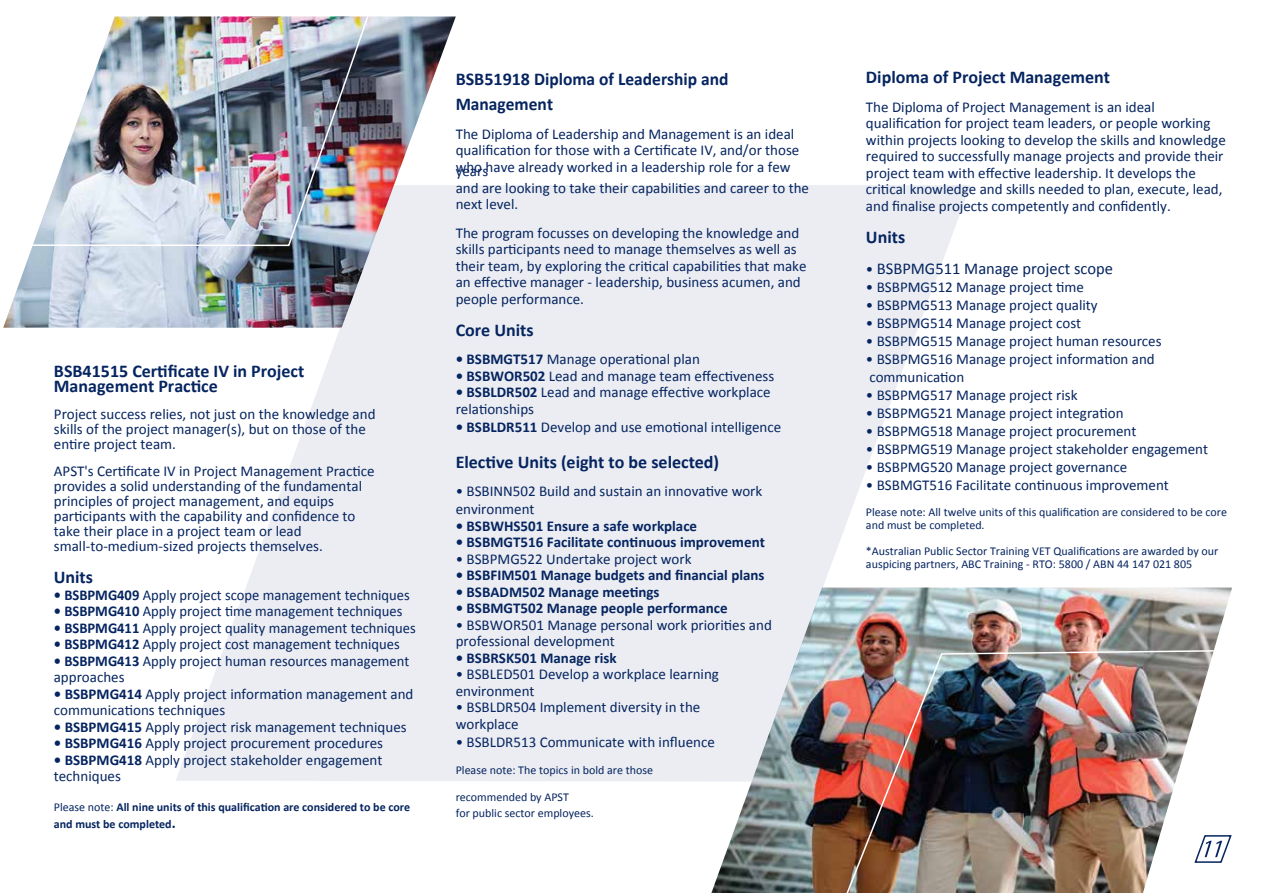
<style>
.page{position:relative;width:1263px;height:893px;background:#fff}
.page>*{position:absolute;margin:0;border:0;box-sizing:border-box;transform-origin:0 0}
.t1{font:700 18px/15px "Calibri";color:#052460}
.t2{font:16.5px "Calibri";color:#052460}
.t3{font:15px/16.5px "Calibri";color:#052460}
.t4{font:700 15px "Calibri";color:#052460}
.t5{font:12px/13.5px "Calibri";color:#052460}
.t6{font:700 12px/16.5px "Calibri";color:#052460}
.s1{font-weight:700}
.s2{font-weight:400}
.s3{font-size:15px}
</style>
<div class="page">
<img style="left:711px;top:587px;width:521px;height:306px">
<img style="left:3px;top:16px;width:453px;height:312px">
<svg style="left:176px;top:185px;width:795px;height:597px;fill:#ebedf2"></svg>
<img style="left:844px;top:649px;width:388px;height:244px">
<img style="left:3px;top:16px;width:372px;height:231px">
<p class="t1" style="left:54px;top:364px;width:252px">BSB41515 Certificate IV in Project<br>Management Practice</p>
<p class="t3" style="left:54px;top:407px;width:323px;line-height:15px">Project success relies, not just on the knowledge and skills of the project manager(s), but on those of the entire project team.</p>
<p class="t3" style="left:54px;top:464px;width:322px;line-height:15px">APST's Certificate IV in Project Management Practice provides a solid understanding of the fundamental principles of project management, and equips participants with the capability and confidence to take their place in a project team or lead small-to-medium-sized projects themselves.</p>
<p class="t1" style="left:54px;top:570px;width:41px">Units</p>
<p class="t3" style="left:54px;top:586px;width:357px"><span class="s1">• BSBPMG409</span> Apply project scope management techniques</p>
<p class="t3" style="left:54px;top:603px;width:350px"><span class="s1">• BSBPMG410</span> Apply project time management techniques</p>
<p class="t3" style="left:54px;top:619px;width:363px"><span class="s1">• BSBPMG411</span> Apply project quality management techniques</p>
<p class="t3" style="left:54px;top:636px;width:347px"><span class="s1">• BSBPMG412</span> Apply project cost management techniques</p>
<p class="t3" style="left:54px;top:652px;width:357px"><span class="s1">• BSBPMG413</span> Apply project human resources management approaches</p>
<p class="t3" style="left:54px;top:685px;width:361px"><span class="s1">• BSBPMG414</span> Apply project information management and communications techniques</p>
<p class="t3" style="left:54px;top:718px;width:354px"><span class="s1">• BSBPMG415</span> Apply project risk management techniques</p>
<p class="t3" style="left:54px;top:735px;width:331px"><span class="s1">• BSBPMG416</span> Apply project procurement procedures</p>
<p class="t3" style="left:54px;top:751px;width:330px"><span class="s1">• BSBPMG418</span> Apply project stakeholder engagement techniques</p>
<p class="t6" style="left:54px;top:799px;width:358px"><span class="s2">Please note:</span> All nine units of this qualification are considered to be core and must be completed<span class="s3">.</span></p>
<p class="t1" style="left:456px;top:66px;width:274px;line-height:25.2px">BSB51918 Diploma of Leadership and<br>Management</p>
<p class="t3" style="left:456px;top:126px;width:345px">The Diploma of Leadership and Management is an ideal qualification for those with a Certificate IV, and/or those who have already worked in a leadership role for a few</p>
<p class="t3" style="left:456px;top:163px;width:355px">years<br>and are looking to take their capabilities and career to the next level.</p>
<p class="t3" style="left:456px;top:225px;width:352px">The program focusses on developing the knowledge and skills participants need to manage themselves as well as their team, by exploring the critical capabilities that make an effective manager - leadership, business acumen, and people performance.</p>
<p class="t1" style="left:456px;top:322px;width:79px">Core Units</p>
<p class="t3" style="left:456px;top:351px;width:246px"><span class="s1">• BSBMGT517</span> Manage operational plan</p>
<p class="t3" style="left:456px;top:368px;width:320px"><span class="s1">• BSBWOR502</span> Lead and manage team effectiveness</p>
<p class="t3" style="left:456px;top:384px;width:316px"><span class="s1">• BSBLDR502</span> Lead and manage effective workplace relationships</p>
<p class="t3" style="left:456px;top:419px;width:327px"><span class="s1">• BSBLDR511</span> Develop and use emotional intelligence</p>
<p class="t1" style="left:456px;top:454px;width:265px">Elective Units (eight to be selected)</p>
<p class="t3" style="left:456px;top:482px;width:308px;line-height:18px">• BSBINN502 Build and sustain an innovative work environment</p>
<p class="t4" style="left:456px;top:516px;width:243px">• BSBWHS501 Ensure a safe workplace</p>
<p class="t4" style="left:456px;top:533px;width:311px">• BSBMGT516 Facilitate continuous improvement</p>
<p class="t3" style="left:456px;top:551px;width:237px">• BSBPMG522 Undertake project work</p>
<p class="t4" style="left:456px;top:566px;width:310px">• BSBFIM501 Manage budgets and financial plans</p>
<p class="t4" style="left:456px;top:582px;width:205px">• BSBADM502 Manage meetings</p>
<p class="t4" style="left:456px;top:599px;width:273px">• BSBMGT502 Manage people performance</p>
<p class="t3" style="left:456px;top:617px;width:318px">• BSBWOR501 Manage personal work priorities and professional development</p>
<p class="t4" style="left:456px;top:648px;width:162px">• BSBRSK501 Manage risk</p>
<p class="t3" style="left:456px;top:666px;width:265px">• BSBLED501 Develop a workplace learning environment</p>
<p class="t3" style="left:456px;top:699px;width:246px">• BSBLDR504 Implement diversity in the workplace</p>
<p class="t3" style="left:456px;top:734px;width:261px">• BSBLDR513 Communicate with influence</p>
<p class="t5" style="left:456px;top:763px;width:199px">Please note: The topics in bold are those</p>
<p class="t5" style="left:456px;top:789px;width:140px;line-height:16.5px">recommended by APST<br>for public sector employees.</p>
<p class="t1" style="left:866px;top:70px;width:246px">Diploma of Project Management</p>
<p class="t3" style="left:866px;top:99px;width:361px">The Diploma of Project Management is an ideal qualification for project team leaders, or people working within projects looking to develop the skills and knowledge required to successfully manage projects and provide their project team with effective leadership. It develops the critical knowledge and skills needed to plan, execute, lead, and finalise projects competently and confidently.</p>
<p class="t1" style="left:866px;top:229px;width:41px">Units</p>
<p class="t2" style="left:866px;top:258px;width:249px"><span class="s3">•</span> BSBPMG511 Manage project scope</p>
<p class="t3" style="left:866px;top:279px;width:219px">• BSBPMG512 Manage project time</p>
<p class="t3" style="left:866px;top:297px;width:233px">• BSBPMG513 Manage project quality</p>
<p class="t3" style="left:866px;top:315px;width:217px">• BSBPMG514 Manage project cost</p>
<p class="t3" style="left:866px;top:333px;width:297px">• BSBPMG515 Manage project human resources</p>
<p class="t3" style="left:866px;top:350px;width:290px;line-height:18px">• BSBPMG516 Manage project information and communication</p>
<p class="t3" style="left:866px;top:387px;width:213px">• BSBPMG517 Manage project risk</p>
<p class="t3" style="left:866px;top:405px;width:259px">• BSBPMG521 Manage project integration</p>
<p class="t3" style="left:866px;top:423px;width:272px">• BSBPMG518 Manage project procurement</p>
<p class="t3" style="left:866px;top:441px;width:344px">• BSBPMG519 Manage project stakeholder engagement</p>
<p class="t3" style="left:866px;top:459px;width:263px">• BSBPMG520 Manage project governance</p>
<p class="t3" style="left:866px;top:477px;width:304px">• BSBMGT516 Facilitate continuous improvement</p>
<p class="t5" style="left:866px;top:505px;width:362px">Please note: All twelve units of this qualification are considered to be core and must be completed.</p>
<p class="t5" style="left:866px;top:544px;width:354px">*Australian Public Sector Training VET Qualifications are awarded by our auspicing partners, ABC Training - RTO: 5800 / ABN 44 147 021 805</p>
</div>
